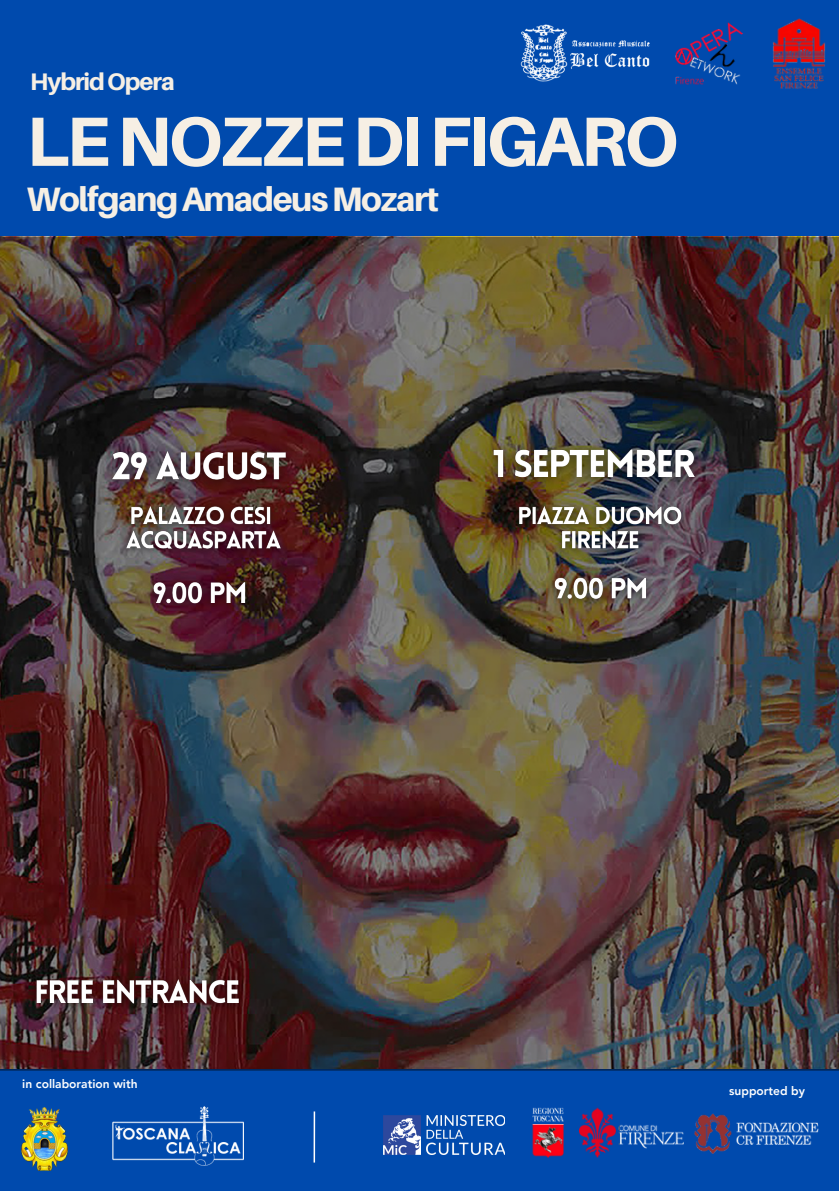
<style>
.page{position:relative;width:839px;height:1191px;background:#fff}
.page>*{position:absolute;margin:0;border:0;box-sizing:border-box;transform-origin:0 0}
.t1{font:800 69.8px "Aileron";letter-spacing:-.045em;color:#f6efe4}
.t2{font:800 33.8px "Aileron";letter-spacing:-.045em;color:#f6efe4}
.t3{font:800 24px "Aileron";letter-spacing:-.045em;color:#f6efe4}
.t4{font:800 12px "Avenir LT Pro";color:#fefefe}
</style>
<div class="page">
<div style="left:0;top:0;width:838px;height:1191px;background:#004aad"></div>
<img style="left:0;top:237px;width:838px;height:834px">
<img style="left:95px;top:435px;width:209px;height:74px">
<img style="left:140px;top:569px;width:118px;height:55px">
<img style="left:115px;top:495px;width:178px;height:71px">
<img style="left:20px;top:966px;width:233px;height:62px">
<img style="left:772px;top:18px;width:54px;height:71px">
<img style="left:676px;top:22px;width:67px;height:63px">
<img style="left:520px;top:24px;width:130px;height:58px">
<img style="left:580px;top:1108px;width:103px;height:49px">
<img style="left:532px;top:1108px;width:32px;height:50px">
<img style="left:694px;top:1113px;width:125px;height:41px">
<img style="left:21px;top:1107px;width:47px;height:64px">
<img style="left:112px;top:1107px;width:131px;height:58px">
<img style="left:383px;top:1116px;width:38px;height:39px">
<img style="left:426px;top:1116px;width:78px;height:39px">
<img style="left:476px;top:433px;width:236px;height:74px">
<img style="left:501px;top:495px;width:196px;height:71px">
<img style="left:541px;top:564px;width:119px;height:56px">
<hr style="left:313px;top:1111px;width:2px;height:52px;background:#fff">
<p class="t3" style="left:30px;top:67px;width:146px">HybridOpera</p>
<p class="t1" style="left:27px;top:98px;width:653px">LENOZZEDIFIGARO</p>
<p class="t2" style="left:27px;top:178px;width:414px">WolfgangAmadeusMozart</p>
<p class="t4" style="left:22px;top:1079px;width:117px">in collaboration with</p>
<p class="t4" style="left:729px;top:1086px;width:77px">supported by</p>
</div>
